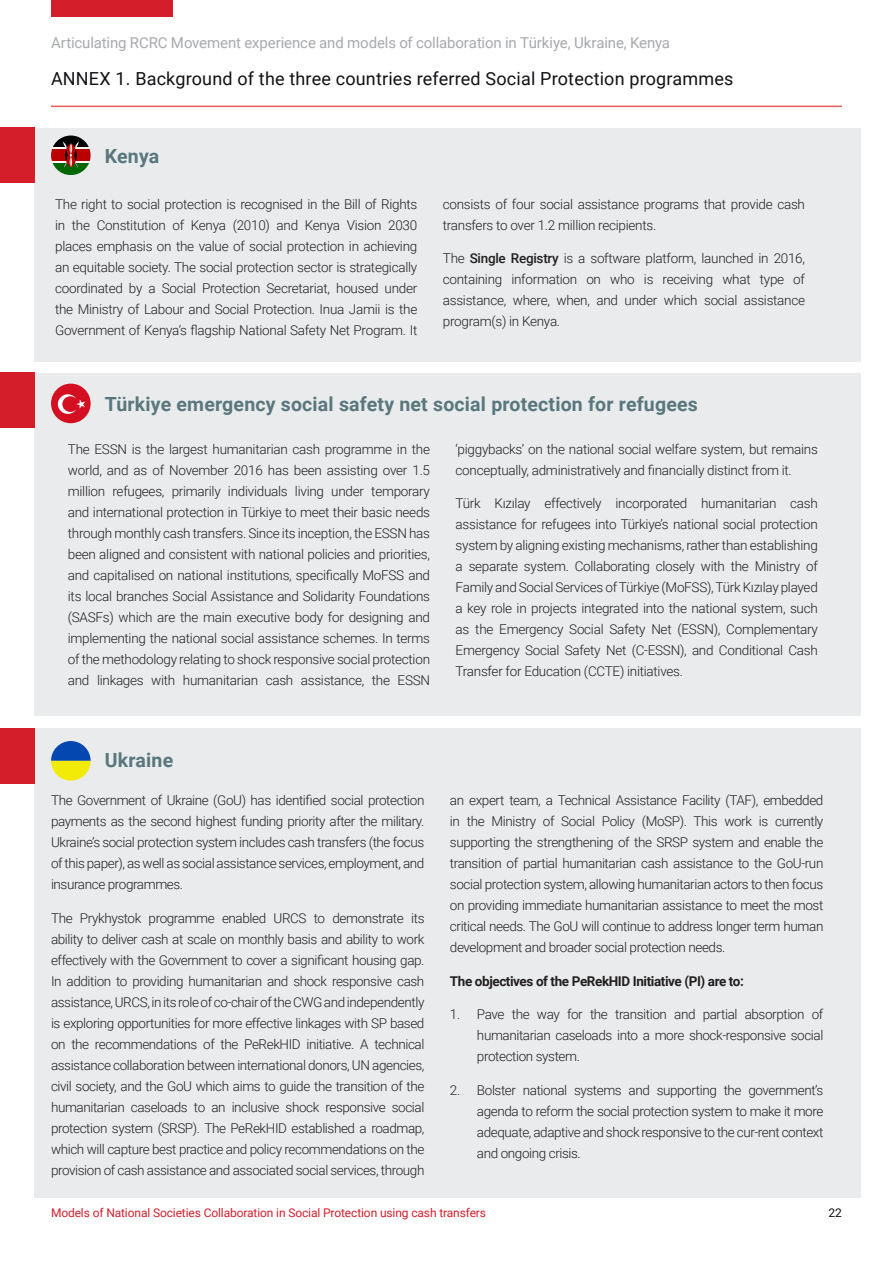
<style>
.page{position:relative;width:893px;height:1263px;background:#fff}
.page>*{position:absolute;margin:0;border:0;box-sizing:border-box;transform-origin:0 0}
.Header_-_shadow_black{font:700 19.5px "Roboto";letter-spacing:.01em;color:#59777d}
.Header_-_shadow_black-2{font:18px "Roboto";letter-spacing:.01em;color:#121216}
.t1{font:15px "Roboto";letter-spacing:-.005em;color:#a8a9ad}
.Body_copy_-_Shadow_black{font:300 13.5px/21px "Roboto";letter-spacing:-.02em;color:#231f20;text-align:justify}
.Body_copy_-_Shadow_black-2{font:700 13.5px "Roboto";letter-spacing:-.03em;color:#231f20}
.t2{font:12px "Roboto";letter-spacing:-.01em;color:#d41f2b}
.t3{font:12px "Roboto";color:#121216}
.s1{font-weight:500}
</style>
<div class="page">
<div style="left:51px;top:0;width:122px;height:16px;background:#d41f2b"></div>
<div style="left:35px;top:128px;width:826px;height:233px;background:#e9ebec"></div>
<div style="left:35px;top:373px;width:826px;height:342px;background:#e9ebec"></div>
<div style="left:0;top:128px;width:35px;height:55px;background:#d41f2b"></div>
<div style="left:0;top:373px;width:35px;height:55px;background:#d41f2b"></div>
<div style="left:51px;top:384px;width:40px;height:39px;background:#d40f21;border-radius:50%"></div>
<svg style="left:58px;top:394px;width:27px;height:20px"></svg>
<div style="left:51px;top:135px;width:40px;height:40px;background:#fff;border-radius:20px"></div>
<svg style="left:53px;top:135px;width:36px;height:12px"></svg>
<div style="left:51px;top:149px;width:40px;height:12px;background:#ba0000"></div>
<svg style="left:52px;top:163px;width:37px;height:12px"></svg>
<svg style="left:63px;top:141px;width:16px;height:26px"></svg>
<hr style="left:51px;top:106px;width:791px;height:1px;background:#ee5c59">
<div style="left:35px;top:728px;width:826px;height:470px;background:#e9ebec"></div>
<svg style="left:51px;top:741px;width:40px;height:40px"></svg>
<div style="left:0;top:728px;width:35px;height:56px;background:#d41f2b"></div>
<p class="t1" style="left:51px;top:32px;width:621px">Articulating RCRC Movement experience and models of collaboration in Türkiye, Ukraine, Kenya</p>
<p class="Header_-_shadow_black-2" style="left:51px;top:66px;width:684px">ANNEX 1. Background of the three countries referred Social Protection programmes</p>
<p class="Header_-_shadow_black" style="left:105px;top:142px;width:56px">Kenya</p>
<p class="Body_copy_-_Shadow_black" style="left:55px;top:193px;width:364px">The right to social protection is recognised in the Bill of Rights in the Constitution of Kenya (2010) and Kenya Vision 2030 places emphasis on the value of social protection in achieving an equitable society. The social protection sector is strategically coordinated by a Social Protection Secretariat, housed under the Ministry of Labour and Social Protection. Inua Jamii is the Government of Kenya’s flagship National Safety Net Program. It</p>
<p class="Body_copy_-_Shadow_black" style="left:443px;top:193px;width:364px">consists of four social assistance programs that provide cash transfers to over 1.2 million recipients.</p>
<p class="Body_copy_-_Shadow_black" style="left:443px;top:248px;width:364px">The <span class="s1">Single Registry</span> is a software platform, launched in 2016, containing information on who is receiving what type of assistance, where, when, and under which social assistance program(s) in Kenya.</p>
<p class="Header_-_shadow_black" style="left:105px;top:390px;width:594px">Türkiye emergency social safety net social protection for refugees</p>
<p class="Body_copy_-_Shadow_black" style="left:68px;top:438px;width:364px">The ESSN is the largest humanitarian cash programme in the world, and as of November 2016 has been assisting over 1.5 million refugees, primarily individuals living under temporary and international protection in Türkiye to meet their basic needs through monthly cash transfers. Since its inception, the ESSN has been aligned and consistent with national policies and priorities, and capitalised on national institutions, specifically MoFSS and its local branches Social Assistance and Solidarity Foundations (SASFs) which are the main executive body for designing and implementing the national social assistance schemes. In terms of the methodology relating to shock responsive social protection and linkages with humanitarian cash assistance, the ESSN</p>
<p class="Body_copy_-_Shadow_black" style="left:456px;top:438px;width:364px">‘piggybacks’ on the national social welfare system, but remains conceptually, administratively and financially distinct from it.</p>
<p class="Body_copy_-_Shadow_black" style="left:456px;top:493px;width:364px">Türk Kızılay effectively incorporated humanitarian cash assistance for refugees into Türkiye’s national social protection system by aligning existing mechanisms, rather than establishing a separate system. Collaborating closely with the Ministry of Family and Social Services of Türkiye (MoFSS), Türk Kızılay played a key role in projects integrated into the national system, such as the Emergency Social Safety Net (ESSN), Complementary Emergency Social Safety Net (C-ESSN), and Conditional Cash Transfer for Education (CCTE) initiatives.</p>
<p class="Header_-_shadow_black" style="left:105px;top:746px;width:70px">Ukraine</p>
<p class="Body_copy_-_Shadow_black" style="left:51px;top:789px;width:375px">The Government of Ukraine (GoU) has identified social protection payments as the second highest funding priority after the military.<br>Ukraine’s social protection system includes cash transfers (the focus of this paper), as well as social assistance services, employment, and insurance programmes.</p>
<p class="Body_copy_-_Shadow_black" style="left:51px;top:907px;width:375px">The Prykhystok programme enabled URCS to demonstrate its ability to deliver cash at scale on monthly basis and ability to work effectively with the Government to cover a significant housing gap.<br>In addition to providing humanitarian and shock responsive cash assistance, URCS, in its role of co-chair of the CWG and independently is exploring opportunities for more effective linkages with SP based on the recommendations of the PeRekHID initiative. A technical assistance collaboration between international donors, UN agencies, civil society, and the GoU which aims to guide the transition of the humanitarian caseloads to an inclusive shock responsive social protection system (SRSP). The PeRekHID established a roadmap, which will capture best practice and policy recommendations on the provision of cash assistance and associated social services, through</p>
<p class="Body_copy_-_Shadow_black" style="left:450px;top:789px;width:375px">an expert team, a Technical Assistance Facility (TAF), embedded in the Ministry of Social Policy (MoSP). This work is currently supporting the strengthening of the SRSP system and enable the transition of partial humanitarian cash assistance to the GoU-run social protection system, allowing humanitarian actors to then focus on providing immediate humanitarian assistance to meet the most critical needs. The GoU will continue to address longer term human development and broader social protection needs.</p>
<p class="Body_copy_-_Shadow_black-2" style="left:450px;top:971px;width:295px">The objectives of the PeRekHID Initiative (PI) are to:</p>
<p class="Body_copy_-_Shadow_black" style="left:477px;top:1003px;width:348px;text-indent:-27px">1. Pave the way for the transition and partial absorption of humanitarian caseloads into a more shock-responsive social protection system.</p>
<p class="Body_copy_-_Shadow_black" style="left:477px;top:1079px;width:348px;text-indent:-27px">2. Bolster national systems and supporting the government’s agenda to reform the social protection system to make it more adequate, adaptive and shock responsive to the cur-rent context and ongoing crisis.</p>
<p class="t2" style="left:51px;top:1204px;width:437px">Models of National Societies Collaboration in Social Protection using cash transfers</p>
<p class="t3" style="left:829px;top:1204px;width:15px">22</p>
</div>
